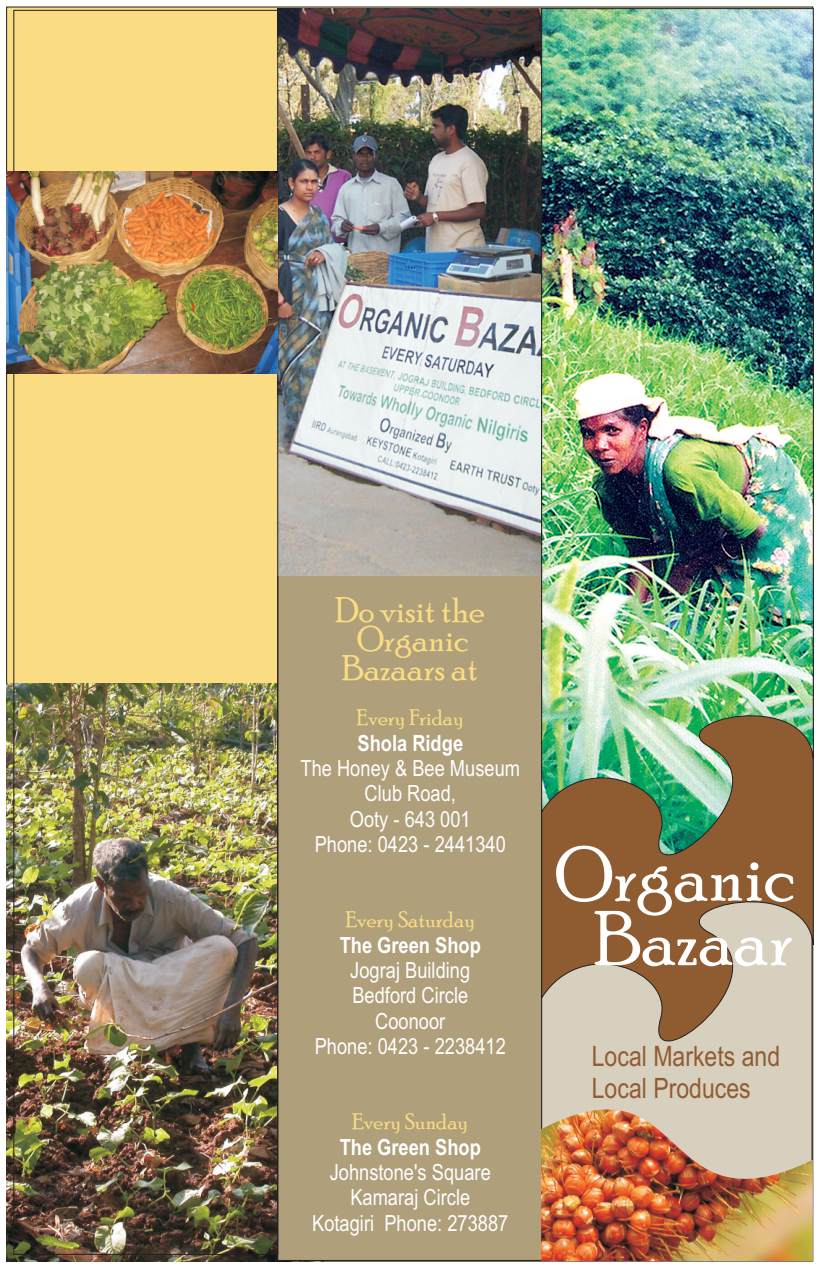
<style>
.page{position:relative;width:823px;height:1276px;background:#fff}
.page>*{position:absolute;margin:0;border:0;box-sizing:border-box;transform-origin:0 0}
.t1{font:76.2px/64px "Poor Richard";color:#fff;text-align:center}
.t2{font:35.4px/28.6px "Poor Richard";color:#fadd83;text-align:center}
.t3{font:28px/31.8px "Arial Narrow";color:#905c32}
.t4{font:22.2px/25.2px "Arial Narrow";color:#fff;text-align:center}
.t5{font:22.2px "Poor Richard";color:#fadd83}
.t6{font:700 22.2px "Arial Narrow";color:#fff}
</style>
<div class="page">
<div style="left:6px;top:7px;width:806px;height:1254px;background:#fadd83"></div>
<img style="left:7px;top:683px;width:317px;height:578px">
<div style="left:277px;top:8px;width:264px;height:1252px;background:#af9f7b"></div>
<img style="left:277px;top:9px;width:263px;height:567px">
<svg style="left:541px;top:903px;width:272px;height:186px;background:#b69d82"></svg>
<img style="left:7px;top:171px;width:270px;height:203px">
<img style="left:541px;top:8px;width:272px;height:895px">
<img style="left:540px;top:1050px;width:272px;height:212px">
<h2 class="t2" style="left:335px;top:599px;width:151px">Do visit the<br>Organic<br>Bazaars at</h2>
<p class="t5" style="left:356px;top:710px;width:109px">Every Friday</p>
<p class="t6" style="left:357px;top:735px;width:107px">Shola Ridge</p>
<p class="t4" style="left:300px;top:758px;width:221px">The Honey &amp; Bee Museum<br>Club Road,<br>Ooty - 643 001<br>Phone: 0423 - 2441340</p>
<p class="t5" style="left:345px;top:912px;width:131px">Every Saturday</p>
<p class="t6" style="left:339px;top:936px;width:143px">The Green Shop</p>
<p class="t4" style="left:314px;top:959px;width:192px">Jograj Building<br>Bedford Circle<br>Coonoor<br>Phone: 0423 - 2238412</p>
<p class="t5" style="left:352px;top:1113px;width:118px">Every Sunday</p>
<p class="t6" style="left:339px;top:1138px;width:143px">The Green Shop</p>
<p class="t4" style="left:312px;top:1161px;width:198px">Johnstone's Square<br>Kamaraj Circle<br>Kotagiri Phone: 273887</p>
<h1 class="t1" style="left:555px;top:849px;width:241px">Organic<br>Bazaar</h1>
<p class="t3" style="left:591px;top:1042px;width:190px">Local Markets and<br>Local Produces</p>
</div>
